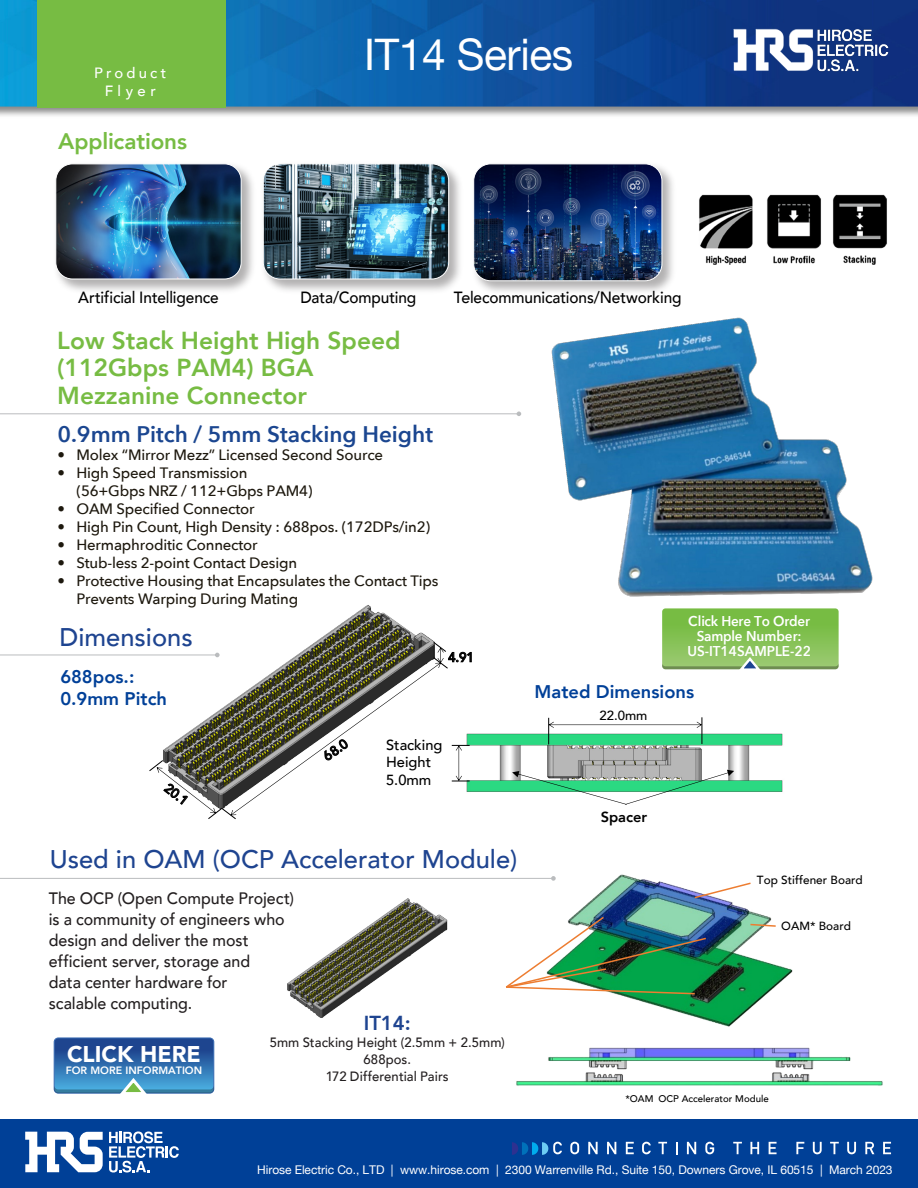
<style>
.page{position:relative;width:918px;height:1188px;background:#fff}
.page>*{position:absolute;margin:0;border:0;box-sizing:border-box;transform-origin:0 0}
.t1{font:43.5px "Helvetica Neue";letter-spacing:-.01em;color:#fff}
.t2{font:500 25.5px "Avenir";color:#1e4490}
.t3{font:800 24.6px/27.3px "Avenir";color:#77bc43}
.t4{font:900 22.8px "Avenir";color:#fff}
.t5{font:600 22.5px "Avenir Next";color:#1b4690}
.t6{font:800 22.5px "Avenir";letter-spacing:-.01em;color:#77bc43}
.t7{font:800 20.25px "Avenir";color:#1e4490}
.t8{font:800 18.3px/21.9px "Avenir";color:#004098}
.t9{font:500 16.5px/21px "Avenir";color:#231f20}
.t10{font:500 16.2px "Avenir";letter-spacing:-.005em;color:#000;scale:.95 1}
.t11{font:500 15px/18px "Avenir Next";letter-spacing:-.01em;color:#1d180e}
.t12{font:500 14.85px "Avenir";letter-spacing:.21em;color:#fff}
.t13{font:500 14.85px "Avenir";letter-spacing:.23em;color:#fff}
.t14{font:500 14.7px/17.5px "Avenir";color:#000}
.t15{font:800 14.7px "Avenir";color:#000}
.t16{font:600 14.25px/15px "Avenir Next";color:#fff;text-align:center;scale:.95 1}
.t17{font:500 13.5px/16.8px "Avenir";letter-spacing:.005em;color:#231f20;text-align:center}
.t18{font:500 13.2px "Avenir";color:#000}
.t19{font:12px "Helvetica Neue";letter-spacing:-.005em;color:#fff}
.t20{font:500 11.85px "Avenir";letter-spacing:.005em;color:#000}
.t21{font:800 10.65px "Avenir";color:#fff}
.t22{font:500 9.6px "Avenir";letter-spacing:.005em;color:#000}
</style>
<div class="page">
<img style="left:551px;top:317px;width:322px;height:280px">
<img style="left:0;top:0;width:918px;height:116px">
<img style="left:730px;top:21px;width:160px;height:56px">
<div style="left:38px;top:0;width:188px;height:107px;background:#77bc43"></div>
<img style="left:60px;top:168px;width:193px;height:123px">
<img style="left:57px;top:165px;width:184px;height:114px">
<div style="left:55px;top:163px;width:187px;height:116px;border:1px solid #fff;border-radius:17px"></div>
<img style="left:267px;top:168px;width:193px;height:123px">
<img style="left:263px;top:165px;width:186px;height:114px">
<div style="left:263px;top:163px;width:186px;height:116px;border:1px solid #fff;border-radius:17px"></div>
<img style="left:478px;top:168px;width:195px;height:124px">
<img style="left:475px;top:165px;width:187px;height:116px">
<div style="left:473px;top:163px;width:189px;height:118px;border:1px solid #fff;border-radius:17px"></div>
<div style="left:0;top:1120px;width:918px;height:68px;background:#004097"></div>
<svg style="left:570px;top:1142px;width:9px;height:12px"></svg>
<svg style="left:588px;top:1142px;width:10px;height:12px"></svg>
<svg style="left:607px;top:1142px;width:9px;height:12px"></svg>
<svg style="left:626px;top:1142px;width:8px;height:12px"></svg>
<svg style="left:642px;top:1142px;width:9px;height:12px"></svg>
<svg style="left:658px;top:1142px;width:9px;height:12px"></svg>
<svg style="left:676px;top:1142px;width:1px;height:12px"></svg>
<svg style="left:687px;top:1142px;width:9px;height:12px"></svg>
<svg style="left:705px;top:1142px;width:9px;height:12px"></svg>
<svg style="left:733px;top:1142px;width:9px;height:12px"></svg>
<svg style="left:750px;top:1142px;width:9px;height:12px"></svg>
<svg style="left:769px;top:1142px;width:8px;height:12px"></svg>
<svg style="left:796px;top:1142px;width:8px;height:12px"></svg>
<svg style="left:813px;top:1142px;width:9px;height:12px"></svg>
<svg style="left:830px;top:1142px;width:9px;height:12px"></svg>
<svg style="left:847px;top:1142px;width:9px;height:12px"></svg>
<svg style="left:865px;top:1142px;width:9px;height:12px"></svg>
<svg style="left:883px;top:1142px;width:8px;height:12px"></svg>
<svg style="left:512px;top:1142px;width:50px;height:13px"></svg>
<svg style="left:25px;top:1132px;width:78px;height:40px"></svg>
<svg style="left:109px;top:1131px;width:70px;height:42px"></svg>
<hr style="left:0;top:878px;width:552px;height:1px;background:#babcbe">
<svg style="left:517px;top:411px;width:4px;height:5px"></svg>
<hr style="left:0;top:413px;width:517px;height:1px;background:#babcbe">
<hr style="left:0;top:655px;width:215px;height:1px;background:#babcbe">
<img style="left:516px;top:1047px;width:367px;height:39px">
<img style="left:551px;top:874px;width:242px;height:153px">
<svg style="left:693px;top:881px;width:59px;height:18px"></svg>
<svg style="left:749px;top:923px;width:28px;height:5px"></svg>
<img style="left:506px;top:915px;width:202px;height:80px">
<img style="left:287px;top:898px;width:161px;height:120px">
<img style="left:317px;top:605px;width:117px;height:36px">
<img style="left:472px;top:733px;width:311px;height:59px">
<svg style="left:148px;top:641px;width:324px;height:179px"></svg>
<svg style="left:512px;top:770px;width:222px;height:35px"></svg>
<svg style="left:548px;top:717px;width:155px;height:27px"></svg>
<img style="left:699px;top:194px;width:188px;height:71px">
<svg style="left:54px;top:1038px;width:160px;height:56px;background:#3471ad"></svg>
<svg style="left:662px;top:608px;width:177px;height:62px;background:#86bf58"></svg>
<p class="t12" style="left:94px;top:60px;width:74px">Product</p>
<p class="t13" style="left:105px;top:78px;width:53px">Flyer</p>
<h3 class="t6" style="left:58px;top:124px;width:130px">Applications</h3>
<h1 class="t1" style="left:364px;top:23px;width:210px">IT14 Series</h1>
<p class="t10" style="left:78px;top:284px;width:149px">Artificial Intelligence</p>
<p class="t10" style="left:300px;top:284px;width:124px">Data/Computing</p>
<p class="t10" style="left:454px;top:284px;width:241px">Telecommunications/Networking</p>
<h3 class="t3" style="left:57px;top:327px;width:345px">Low Stack Height High Speed (112Gbps PAM4) BGA<br>Mezzanine Connector</h3>
<h3 class="t5" style="left:57px;top:415px;width:377px">0.9mm Pitch / 5mm Stacking Height</h3>
<p class="t11" style="left:57px;top:445px;width:327px">• Molex “Mirror Mezz” Licensed Second Source</p>
<p class="t11" style="left:76px;top:463px;width:238px;text-indent:-19px">• High Speed Transmission (56+Gbps NRZ / 112+Gbps PAM4)</p>
<p class="t11" style="left:57px;top:499px;width:199px">• OAM Specified Connector</p>
<p class="t11" style="left:57px;top:517px;width:374px">• High Pin Count, High Density : 688pos. (172DPs/in2)</p>
<p class="t11" style="left:57px;top:535px;width:202px">• Hermaphroditic Connector</p>
<p class="t11" style="left:57px;top:553px;width:241px">• Stub-less 2-point Contact Design</p>
<p class="t11" style="left:76px;top:571px;width:364px;text-indent:-19px">• Protective Housing that Encapsulates the Contact Tips<br>Prevents Warping During Mating</p>
<h2 class="t2" style="left:60px;top:615px;width:135px">Dimensions</h2>
<p class="t8" style="left:60px;top:666px;width:108px">688pos.:<br>0.9mm Pitch</p>
<p class="t18" style="left:173px;top:777px;width:27px;rotate:38deg">20.1</p>
<p class="t18" style="left:318px;top:749px;width:28px;rotate:-36deg">68.0</p>
<p class="t18" style="left:448px;top:646px;width:27px">4.91</p>
<p class="t14" style="left:386px;top:735px;width:58px">Stacking<br>Height<br>5.0mm</p>
<h2 class="t2" style="left:50px;top:837px;width:469px">Used in OAM (OCP Accelerator Module)</h2>
<p class="t9" style="left:49px;top:887px;width:247px">The OCP (Open Compute Project) is a community of engineers who design and deliver the most efficient server, storage and<br>data center hardware for<br>scalable computing.</p>
<h3 class="t4" style="left:67px;top:1034px;width:135px">CLICK HERE</h3>
<p class="t21" style="left:66px;top:1062px;width:138px">FOR MORE INFORMATION</p>
<h3 class="t7" style="left:364px;top:1007px;width:49px">IT14:</h3>
<p class="t17" style="left:270px;top:1033px;width:237px">5mm Stacking Height (2.5mm + 2.5mm)<br>688pos.<br>172 Differential Pairs</p>
<p class="t16" style="left:687px;top:613px;width:132px">Click Here To Order<br>Sample Number:<br>US-IT14SAMPLE-22</p>
<p class="t8" style="left:535px;top:681px;width:161px">Mated Dimensions</p>
<p class="t18" style="left:599px;top:704px;width:50px">22.0mm</p>
<p class="t15" style="left:601px;top:806px;width:48px">Spacer</p>
<p class="t20" style="left:757px;top:869px;width:107px">Top Stiffener Board</p>
<p class="t20" style="left:781px;top:916px;width:71px">OAM* Board</p>
<p class="t22" style="left:625px;top:1090px;width:145px">*OAM OCP Accelerator Module</p>
<p class="t19" style="left:257px;top:1161px;width:637px">Hirose Electric Co., LTD | www.hirose.com | 2300 Warrenville Rd., Suite 150, Downers Grove, IL 60515 | March 2023</p>
</div>
